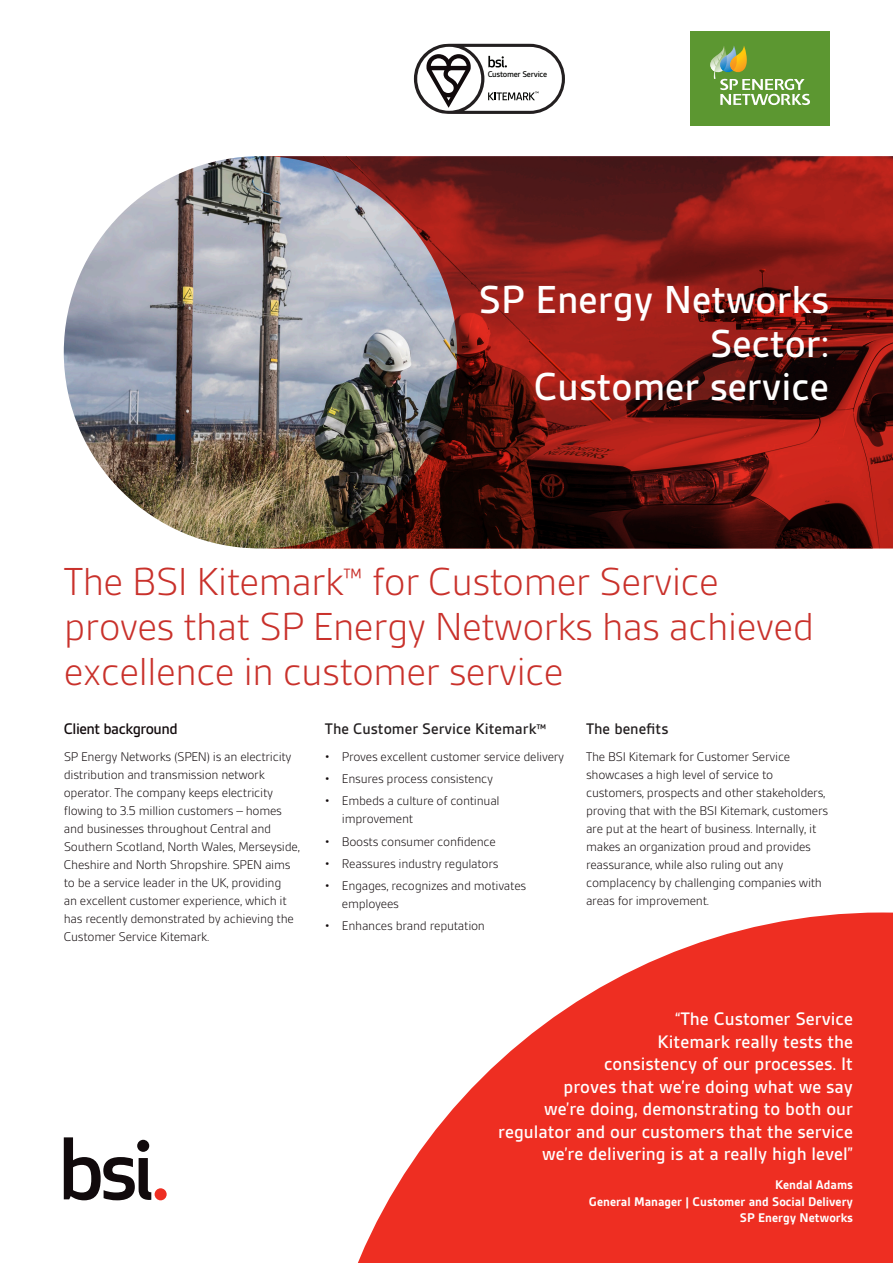
<style>
.page{position:relative;width:893px;height:1263px;background:#fff}
.page>*{position:absolute;margin:0;border:0;box-sizing:border-box;transform-origin:0 0}
.t1{font:300 42px/45px "BSI Gesta";letter-spacing:-.02em;color:#c9312b}
.t2{font:500 42px/43.5px "BSI Gesta";color:#fff;text-align:right}
.t3{font:500 19.5px/22.5px "BSI Gesta";color:#fff;text-align:right}
.t4{font:500 16.5px "BSI Gesta";color:#231f20}
.t5{font:500 16.5px "BSI Gesta";letter-spacing:-.03em;color:#110a0c}
.t6{font:300 13.5px/18px "BSI Gesta";letter-spacing:-.02em;color:#110a0c}
.t7{font:700 13.5px/16.5px "BSI Gesta";color:#fff;text-align:right}
.t8{font:500 8.85px "BSI Gesta";letter-spacing:-.03em;color:#040503}
.s1{font-size:13.5px}
</style>
<div class="page">
<svg style="left:358px;top:912px;width:535px;height:351px;fill:#ee2e22"></svg>
<svg style="left:64px;top:1137px;width:87px;height:63px"></svg>
<div style="left:155px;top:1188px;width:12px;height:12px;background:#ee2e22;border-radius:50%"></div>
<img style="left:64px;top:156px;width:196px;height:392px">
<svg style="left:260px;top:156px;width:633px;height:392px;background:#783430"></svg>
<div style="left:690px;top:31px;width:139px;height:95px;background:#5c9731"></div>
<svg style="left:710px;top:46px;width:100px;height:59px"></svg>
<svg style="left:414px;top:44px;width:151px;height:70px"></svg>
<p class="t8" style="left:488px;top:70px;width:61px">Customer Service</p>
<p class="t2" style="left:478px;top:278px;width:352px">SP Energy Networks<br>Sector:<br>Customer service</p>
<p class="t1" style="left:64px;top:559px;width:752px">The BSI Kitemark<sup>™</sup> for Customer Service proves that SP Energy Networks has achieved excellence in customer service</p>
<p class="t5" style="left:64px;top:720px;width:116px">Client background</p>
<p class="t6" style="left:64px;top:747px;width:238px">SP Energy Networks (SPEN) is an electricity distribution and transmission network operator. The company keeps electricity flowing to 3.5 million customers – homes and businesses throughout Central and Southern Scotland, North Wales, Merseyside, Cheshire and North Shropshire. SPEN aims to be a service leader in the UK, providing<br>an excellent customer experience, which it has recently demonstrated by achieving the Customer Service Kitemark.</p>
<p class="t4" style="left:325px;top:720px;width:223px">The Customer Service Kitemark<span class="s1">™</span></p>
<p class="t6" style="left:325px;top:747px;width:241px">• Proves excellent customer service delivery</p>
<p class="t6" style="left:325px;top:770px;width:170px">• Ensures process consistency</p>
<p class="t6" style="left:342px;top:792px;width:159px;text-indent:-17px">• Embeds a culture of continual improvement</p>
<p class="t6" style="left:325px;top:832px;width:172px">• Boosts consumer confidence</p>
<p class="t6" style="left:325px;top:854px;width:175px">• Reassures industry regulators</p>
<p class="t6" style="left:342px;top:877px;width:186px;text-indent:-17px">• Engages, recognizes and motivates employees</p>
<p class="t6" style="left:325px;top:917px;width:162px">• Enhances brand reputation</p>
<p class="t4" style="left:586px;top:720px;width:84px">The benefits</p>
<p class="t6" style="left:586px;top:747px;width:244px">The BSI Kitemark for Customer Service showcases a high level of service to customers, prospects and other stakeholders, proving that with the BSI Kitemark, customers are put at the heart of business. Internally, it makes an organization proud and provides reassurance, while also ruling out any complacency by challenging companies with areas for improvement.</p>
<p class="t3" style="left:498px;top:1007px;width:356px">“The Customer Service<br>Kitemark really tests the<br>consistency of our processes. It<br>proves that we’re doing what we say<br>we’re doing, demonstrating to both our regulator and our customers that the service we’re delivering is at a really high level”</p>
<p class="t7" style="left:775px;top:1177px;width:79px">Kendal Adams</p>
<p class="t7" style="left:589px;top:1193px;width:266px">General Manager | Customer and Social Delivery<br>SP Energy Networks</p>
</div>
